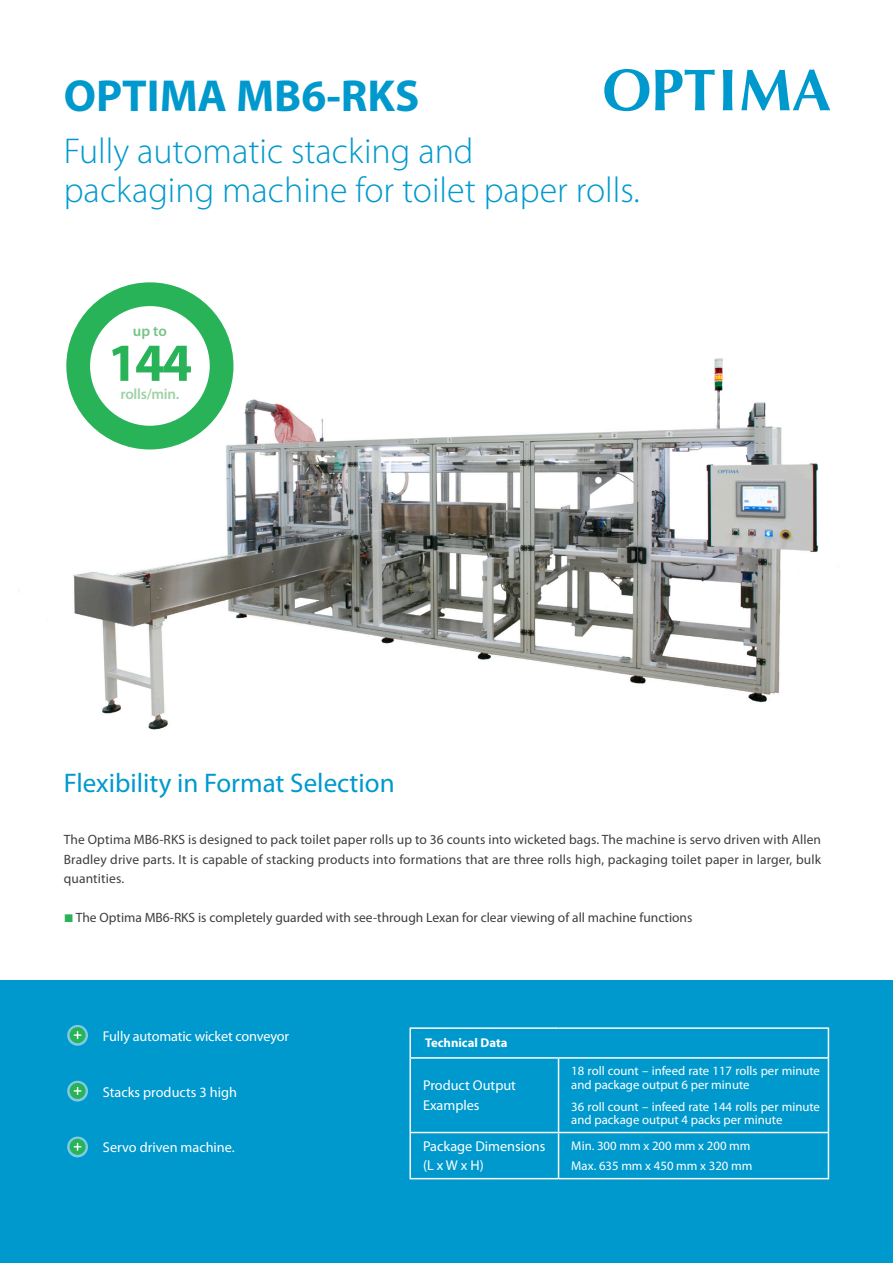
<style>
.page{position:relative;width:893px;height:1263px;background:#fff}
.page>*{position:absolute;margin:0;border:0;box-sizing:border-box;transform-origin:0 0}
.Performance_13pt{font:700 54px "Myriad Pro";color:#29b359}
.Headline{font:700 45px "Myriad Pro";color:#0099cd}
.Headline-2{font:300 36px/39px "Myriad Pro";color:#0099cd}
.Headline_Fließtext_b{font:27px "Myriad Pro";color:#0099cd}
.Performance_13pt-2{font:600 15px "Myriad Pro";letter-spacing:-.02em;color:#9ed2a5}
.Performance_13pt-3{font:600 15px "Myriad Pro";color:#77c486}
.Fließtext{font:14.25px/19.5px "Myriad Pro";color:#fff}
.Fliesstext{font:13.5px/19.5px "Myriad Pro";color:#3e3e3f;text-align:justify}
.Fließtext-2{font:12.75px/13.5px "Myriad Pro";color:#fff}
.Fließtext-3{font:700 12.75px "Myriad Pro";color:#fff}
.s1{font-family:"Arial";font-size:16.5px;color:#29b359}
</style>
<div class="page">
<img style="left:18px;top:358px;width:800px;height:372px">
<div style="left:0;top:980px;width:893px;height:283px;background:#0099cd"></div>
<svg style="left:604px;top:69px;width:45px;height:42px"></svg>
<svg style="left:655px;top:70px;width:60px;height:40px"></svg>
<svg style="left:723px;top:70px;width:9px;height:40px"></svg>
<svg style="left:741px;top:69px;width:89px;height:41px"></svg>
<div style="left:54px;top:270px;width:192px;height:192px;background:#fff;border-radius:50%"></div>
<svg style="left:66px;top:282px;width:167px;height:167px"></svg>
<svg style="left:67px;top:1025px;width:21px;height:21px"></svg>
<div style="left:70px;top:1027px;width:16px;height:16px;background:#29b359;border-radius:50%"></div>
<svg style="left:74px;top:1031px;width:7px;height:8px"></svg>
<hr style="left:558px;top:1057px;width:271px;height:2px;background:#fff">
<hr style="left:828px;top:1059px;width:1px;height:73px;background:#fff">
<hr style="left:558px;top:1132px;width:271px;height:1px;background:#fff">
<hr style="left:828px;top:1133px;width:1px;height:45px;background:#fff">
<hr style="left:558px;top:1178px;width:271px;height:1px;background:#fff">
<hr style="left:409px;top:1057px;width:149px;height:2px;background:#fff">
<hr style="left:409px;top:1059px;width:2px;height:73px;background:#fff">
<hr style="left:558px;top:1059px;width:1px;height:73px;background:#fff">
<hr style="left:409px;top:1132px;width:149px;height:1px;background:#fff">
<hr style="left:409px;top:1133px;width:2px;height:45px;background:#fff">
<hr style="left:558px;top:1133px;width:1px;height:45px;background:#fff">
<hr style="left:409px;top:1178px;width:149px;height:1px;background:#fff">
<hr style="left:409px;top:1027px;width:149px;height:2px;background:#fff">
<hr style="left:409px;top:1029px;width:2px;height:28px;background:#fff">
<hr style="left:558px;top:1027px;width:271px;height:2px;background:#fff">
<svg style="left:828px;top:1029px;width:1px;height:28px"></svg>
<svg style="left:67px;top:1081px;width:21px;height:20px"></svg>
<div style="left:70px;top:1083px;width:16px;height:16px;background:#29b359;border-radius:50%"></div>
<svg style="left:74px;top:1087px;width:7px;height:8px"></svg>
<svg style="left:67px;top:1136px;width:21px;height:21px"></svg>
<div style="left:70px;top:1139px;width:16px;height:16px;background:#29b359;border-radius:50%"></div>
<svg style="left:74px;top:1143px;width:7px;height:8px"></svg>
<p class="Headline" style="left:64px;top:67px;width:357px">OPTIMA MB6-RKS</p>
<p class="Headline-2" style="left:64px;top:131px;width:577px">Fully automatic stacking and<br>packaging machine for toilet paper rolls.</p>
<p class="Performance_13pt-3" style="left:133px;top:321px;width:36px">up to</p>
<p class="Performance_13pt" style="left:108px;top:327px;width:86px">144</p>
<p class="Performance_13pt-2" style="left:121px;top:384px;width:60px">rolls/min.</p>
<p class="Headline_Fließtext_b" style="left:64px;top:766px;width:332px">Flexibility in Format Selection</p>
<p class="Fliesstext" style="left:64px;top:830px;width:759px">The Optima MB6-RKS is designed to pack toilet paper rolls up to 36 counts into wicketed bags. The machine is servo driven with Allen Bradley drive parts. It is capable of stacking products into formations that are three rolls high, packaging toilet paper in larger, bulk quantities.</p>
<p class="Fliesstext" style="left:64px;top:908px;width:630px"><span class="s1">■</span>The Optima MB6-RKS is completely guarded with see-through Lexan for clear viewing of all machine functions</p>
<p class="Fließtext" style="left:103px;top:1026px;width:188px">Fully automatic wicket conveyor</p>
<p class="Fließtext" style="left:103px;top:1082px;width:136px">Stacks products 3 high</p>
<p class="Fließtext" style="left:103px;top:1137px;width:133px">Servo driven machine.</p>
<p class="Fließtext-3" style="left:425px;top:1035px;width:84px">Technical Data</p>
<p class="Fließtext" style="left:423px;top:1075px;width:94px">Product Output<br>Examples</p>
<p class="Fließtext-2" style="left:571px;top:1064px;width:250px">18 roll count – infeed rate 117 rolls per minute and package output 6 per minute</p>
<p class="Fließtext-2" style="left:571px;top:1099px;width:250px">36 roll count – infeed rate 144 rolls per minute and package output 4 packs per minute</p>
<p class="Fließtext" style="left:423px;top:1136px;width:124px">Package Dimensions (L x W x H)</p>
<p class="Fließtext-2" style="left:571px;top:1139px;width:181px">Min. 300 mm x 200 mm x 200 mm</p>
<p class="Fließtext-2" style="left:571px;top:1158px;width:183px">Max. 635 mm x 450 mm x 320 mm</p>
</div>
